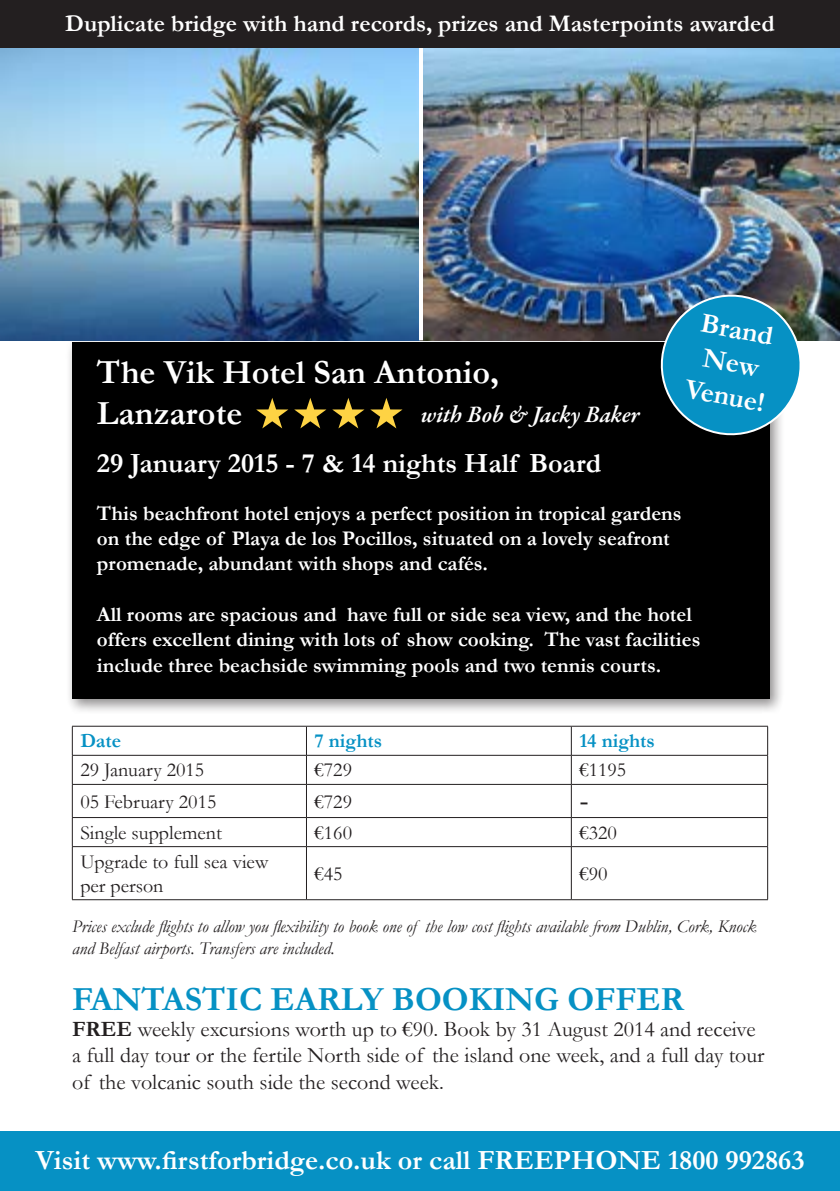
<style>
.page{position:relative;width:840px;height:1191px;background:#fff}
.page>*{position:absolute;margin:0;border:0;box-sizing:border-box;transform-origin:0 0}
.t1{font:700 34px/40.8px "Garamond";color:#fff}
.t2{font:700 34px "Garamond";color:#0691c4}
.t3{font:700 28px/33.6px "Garamond";color:#fff;text-align:center}
.t4{font:700 24px "Garamond";color:#fff}
.t5{font:italic 600 24px "Garamond Premr Pro";color:#fff}
.t6{font:24px "Helvetica Neue LT Com";color:#231f20}
.t7{font:22px/26.4px "Garamond";color:#231f20}
.t8{font:700 21px/25.2px "Garamond";color:#fff}
.t9{font:20px/24px "Garamond";color:#231f20}
.t10{font:700 20px "Garamond";color:#0691c4}
.t11{font:italic 18px/22px "Garamond";color:#231f20}
.s1{font-weight:700}
</style>
<div class="page">
<div style="left:0;top:1131px;width:839px;height:60px;background:#0691c4"></div>
<div style="left:65px;top:335px;width:719px;height:379px;background:#231f20;opacity:.5"></div>
<div style="left:72px;top:342px;width:697px;height:357px;background:#000"></div>
<img style="left:0;top:48px;width:419px;height:292px">
<img style="left:423px;top:48px;width:416px;height:292px">
<hr style="left:419px;top:0;width:4px;height:340px;background:#fff">
<hr style="left:72px;top:726px;width:234px;height:1px;background:#231f20">
<hr style="left:306px;top:726px;width:265px;height:1px;background:#231f20">
<hr style="left:571px;top:726px;width:196px;height:1px;background:#231f20">
<hr style="left:72px;top:784px;width:234px;height:1px;background:#231f20">
<hr style="left:306px;top:784px;width:265px;height:1px;background:#231f20">
<hr style="left:571px;top:784px;width:196px;height:1px;background:#231f20">
<hr style="left:72px;top:817px;width:234px;height:1px;background:#231f20">
<hr style="left:306px;top:817px;width:265px;height:1px;background:#231f20">
<hr style="left:571px;top:817px;width:196px;height:1px;background:#231f20">
<hr style="left:72px;top:846px;width:234px;height:1px;background:#231f20">
<hr style="left:306px;top:846px;width:265px;height:1px;background:#231f20">
<hr style="left:571px;top:846px;width:196px;height:1px;background:#231f20">
<hr style="left:72px;top:755px;width:234px;height:1px;background:#231f20">
<svg style="left:72px;top:726px;width:1px;height:58px"></svg>
<hr style="left:306px;top:755px;width:265px;height:1px;background:#231f20">
<svg style="left:306px;top:726px;width:1px;height:58px"></svg>
<hr style="left:571px;top:755px;width:196px;height:1px;background:#231f20">
<svg style="left:570px;top:726px;width:1px;height:58px"></svg>
<hr style="left:72px;top:784px;width:1px;height:33px;background:#231f20">
<hr style="left:306px;top:784px;width:1px;height:33px;background:#231f20">
<hr style="left:570px;top:784px;width:1px;height:33px;background:#231f20">
<hr style="left:766px;top:784px;width:1px;height:33px;background:#231f20">
<svg style="left:72px;top:817px;width:1px;height:29px"></svg>
<svg style="left:306px;top:817px;width:1px;height:29px"></svg>
<svg style="left:570px;top:818px;width:1px;height:28px"></svg>
<hr style="left:72px;top:847px;width:1px;height:52px;background:#231f20">
<hr style="left:306px;top:847px;width:1px;height:52px;background:#231f20">
<hr style="left:570px;top:847px;width:1px;height:52px;background:#231f20">
<hr style="left:766px;top:847px;width:1px;height:52px;background:#231f20">
<hr style="left:72px;top:899px;width:234px;height:1px;background:#231f20">
<hr style="left:306px;top:899px;width:265px;height:1px;background:#231f20">
<hr style="left:571px;top:899px;width:196px;height:1px;background:#231f20">
<svg style="left:256px;top:398px;width:32px;height:30px"></svg>
<svg style="left:294px;top:398px;width:32px;height:30px"></svg>
<svg style="left:332px;top:398px;width:32px;height:30px"></svg>
<svg style="left:370px;top:398px;width:32px;height:30px"></svg>
<img style="left:649px;top:283px;width:163px;height:161px">
<div style="left:0;top:0;width:839px;height:48px;background:#231f20"></div>
<p class="t4" style="left:65px;top:7px;width:710px">Duplicate bridge with hand records, prizes and Masterpoints awarded</p>
<h2 class="t3" style="left:699px;top:306px;width:82px;rotate:10deg">Brand<br>New<br>Venue!</h2>
<h1 class="t1" style="left:97px;top:352px;width:403px">The Vik Hotel San Antonio,<br>Lanzarote</h1>
<h2 class="t3" style="left:97px;top:446px;width:505px">29 January 2015 - 7 &amp; 14 nights Half Board</h2>
<p class="t8" style="left:97px;top:500px;width:586px">This beachfront hotel enjoys a perfect position in tropical gardens on the edge of Playa de los Pocillos, situated on a lovely seafront promenade, abundant with shops and cafés.</p>
<p class="t8" style="left:97px;top:601px;width:604px;line-height:25.8px">All rooms are spacious and have full or side sea view, and the hotel offers excellent dining with lots of show cooking. The vast facilities include three beachside swimming pools and two tennis courts.</p>
<p class="t5" style="left:420px;top:399px;width:220px">with Bob &amp; Jacky Baker</p>
<p class="t10" style="left:80px;top:727px;width:42px">Date</p>
<p class="t10" style="left:314px;top:727px;width:69px">7 nights</p>
<p class="t10" style="left:579px;top:727px;width:77px">14 nights</p>
<p class="t9" style="left:80px;top:757px;width:125px">29 January 2015</p>
<p class="t9" style="left:314px;top:757px;width:39px">€729</p>
<p class="t9" style="left:579px;top:757px;width:48px">€1195</p>
<p class="t9" style="left:80px;top:788px;width:137px">05 February 2015</p>
<p class="t9" style="left:314px;top:788px;width:39px">€729</p>
<p class="t6" style="left:579px;top:786px;width:11px">-</p>
<p class="t9" style="left:80px;top:820px;width:143px">Single supplement</p>
<p class="t9" style="left:314px;top:820px;width:39px">€160</p>
<p class="t9" style="left:579px;top:820px;width:39px">€320</p>
<p class="t9" style="left:80px;top:849px;width:189px">Upgrade to full sea view per person</p>
<p class="t9" style="left:314px;top:861px;width:30px">€45</p>
<p class="t9" style="left:579px;top:861px;width:30px">€90</p>
<p class="t11" style="left:72px;top:915px;width:685px">Prices exclude flights to allow you flexibility to book one of the low cost flights available from Dublin, Cork, Knock and Belfast airports. Transfers are included.</p>
<h1 class="t2" style="left:72px;top:975px;width:613px">FANTASTIC EARLY BOOKING OFFER</h1>
<p class="t7" style="left:72px;top:1015px;width:693px"><span class="s1">FREE</span> weekly excursions worth up to €90. Book by 31 August 2014 and receive a full day tour or the fertile North side of the island one week, and a full day tour of the volcanic south side the second week.</p>
<h2 class="t3" style="left:36px;top:1143px;width:770px">Visit www.firstforbridge.co.uk or call FREEPHONE 1800 992863</h2>
</div>
